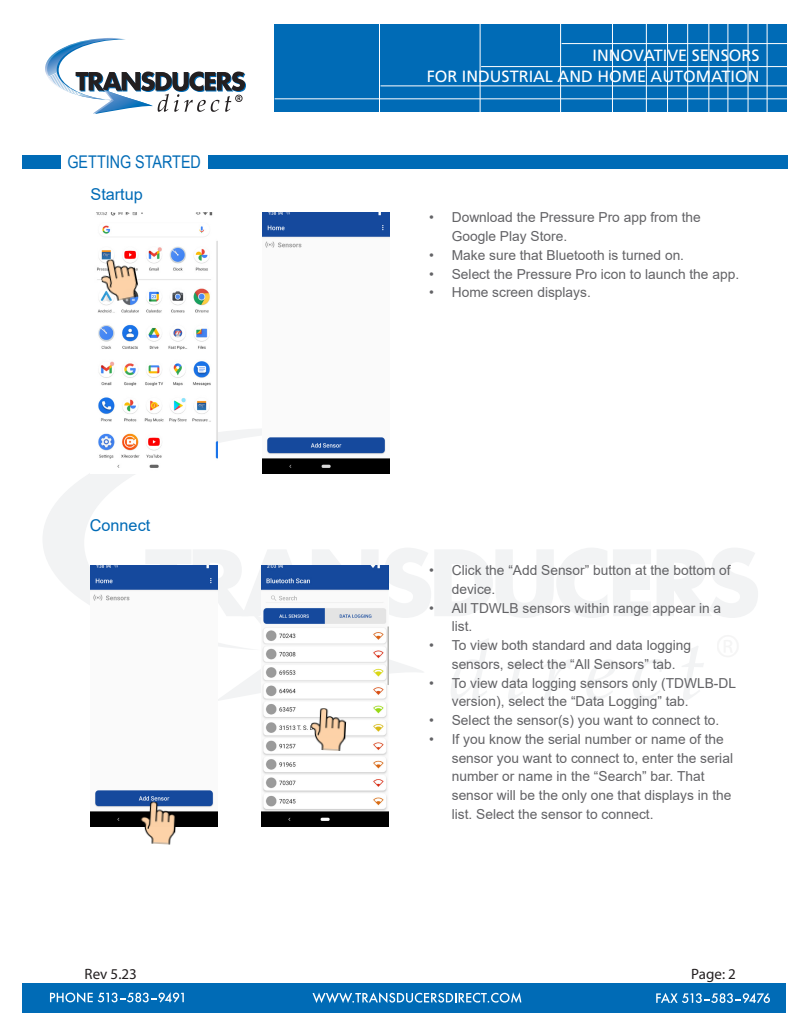
<style>
.page{position:relative;width:810px;height:1035px;background:#fff}
.page>*{position:absolute;margin:0;border:0;box-sizing:border-box;transform-origin:0 0}
.t1{font:17.5px "Arial Narrow";color:#006bb6}
.t2{font:16.25px/21.2px "Frutiger LT Std";color:#fff;text-align:right}
.t3{font:16.25px "Arial";color:#006bb6}
.t4{font:15px "Myriad Pro";color:#231f20}
.t5{font:13.75px/18.8px "Arial";color:#636366}
</style>
<div class="page">
<svg style="left:45px;top:38px;width:201px;height:76px"></svg>
<div style="left:274px;top:25px;width:512px;height:87px;background:#006bb6"></div>
<hr style="left:275px;top:99px;width:513px;height:1px;background:#fff">
<hr style="left:381px;top:86px;width:407px;height:1px;background:#fff">
<hr style="left:481px;top:66px;width:307px;height:1px;background:#fff">
<hr style="left:562px;top:43px;width:226px;height:1px;background:#fff">
<hr style="left:767px;top:22px;width:1px;height:104px;background:#fff">
<hr style="left:748px;top:22px;width:1px;height:104px;background:#fff">
<hr style="left:728px;top:22px;width:1px;height:104px;background:#fff">
<hr style="left:709px;top:22px;width:1px;height:104px;background:#fff">
<hr style="left:687px;top:22px;width:1px;height:104px;background:#fff">
<hr style="left:667px;top:22px;width:1px;height:104px;background:#fff">
<hr style="left:646px;top:22px;width:1px;height:104px;background:#fff">
<hr style="left:612px;top:22px;width:1px;height:107px;background:#fff">
<hr style="left:560px;top:22px;width:1px;height:105px;background:#fff">
<hr style="left:480px;top:22px;width:1px;height:108px;background:#fff">
<hr style="left:379px;top:22px;width:1px;height:109px;background:#fff">
<div style="left:23px;top:983px;width:763px;height:29px;background:#006bb6"></div>
<svg style="left:50px;top:992px;width:134px;height:11px"></svg>
<svg style="left:313px;top:992px;width:208px;height:11px"></svg>
<svg style="left:656px;top:993px;width:114px;height:10px"></svg>
<svg style="left:458px;top:548px;width:149px;height:70px"></svg>
<svg style="left:613px;top:550px;width:38px;height:66px"></svg>
<svg style="left:657px;top:548px;width:101px;height:70px"></svg>
<svg style="left:43px;top:429px;width:415px;height:272px"></svg>
<svg style="left:451px;top:638px;width:38px;height:62px"></svg>
<svg style="left:507px;top:640px;width:18px;height:60px"></svg>
<svg style="left:542px;top:659px;width:29px;height:41px"></svg>
<svg style="left:587px;top:660px;width:29px;height:40px"></svg>
<svg style="left:633px;top:659px;width:30px;height:41px"></svg>
<svg style="left:682px;top:646px;width:22px;height:54px"></svg>
<div style="left:22px;top:155px;width:39px;height:14px;background:#006bb6"></div>
<div style="left:208px;top:155px;width:579px;height:14px;background:#006bb6"></div>
<img style="left:91px;top:212px;width:127px;height:262px">
<img style="left:98px;top:255px;width:42px;height:48px">
<img style="left:263px;top:212px;width:126px;height:261px">
<img style="left:262px;top:565px;width:126px;height:261px">
<img style="left:310px;top:708px;width:37px;height:43px">
<img style="left:90px;top:565px;width:127px;height:261px">
<img style="left:140px;top:801px;width:37px;height:44px">
<p class="t1" style="left:68px;top:149px;width:135px">GETTING STARTED</p>
<p class="t3" style="left:91px;top:183px;width:54px">Startup</p>
<p class="t3" style="left:90px;top:514px;width:62px">Connect</p>
<p class="t2" style="left:427px;top:45px;width:334px">INNOVATIVE SENSORS<br>FOR INDUSTRIAL AND HOME AUTOMATION</p>
<p class="t5" style="left:452px;top:208px;width:251px;text-indent:-22px">• Download the Pressure Pro app from the<br>Google Play Store.</p>
<p class="t5" style="left:429px;top:245px;width:256px">• Make sure that Bluetooth is turned on.</p>
<p class="t5" style="left:429px;top:264px;width:311px">• Select the Pressure Pro icon to launch the app.</p>
<p class="t5" style="left:429px;top:283px;width:163px">• Home screen displays.</p>
<p class="t5" style="left:452px;top:561px;width:280px;text-indent:-22px">• Click the “Add Sensor” button at the bottom of device.</p>
<p class="t5" style="left:452px;top:598px;width:271px;text-indent:-22px">• All TDWLB sensors within range appear in a list.</p>
<p class="t5" style="left:429px;top:636px;width:263px;text-align:center">• To view both standard and data logging sensors, select the “All Sensors” tab.</p>
<p class="t5" style="left:452px;top:673px;width:286px;text-indent:-22px">• To view data logging sensors only (TDWLB-DL version), select the “Data Logging” tab.</p>
<p class="t5" style="left:429px;top:711px;width:291px">• Select the sensor(s) you want to connect to.</p>
<p class="t5" style="left:452px;top:729px;width:283px;text-indent:-22px">• If you know the serial number or name of the sensor you want to connect to, enter the serial number or name in the “Search” bar. That sensor will be the only one that displays in the list. Select the sensor to connect.</p>
<p class="t4" style="left:85px;top:964px;width:54px">Rev 5.23</p>
<p class="t4" style="left:691px;top:964px;width:46px">Page: 2</p>
</div>
